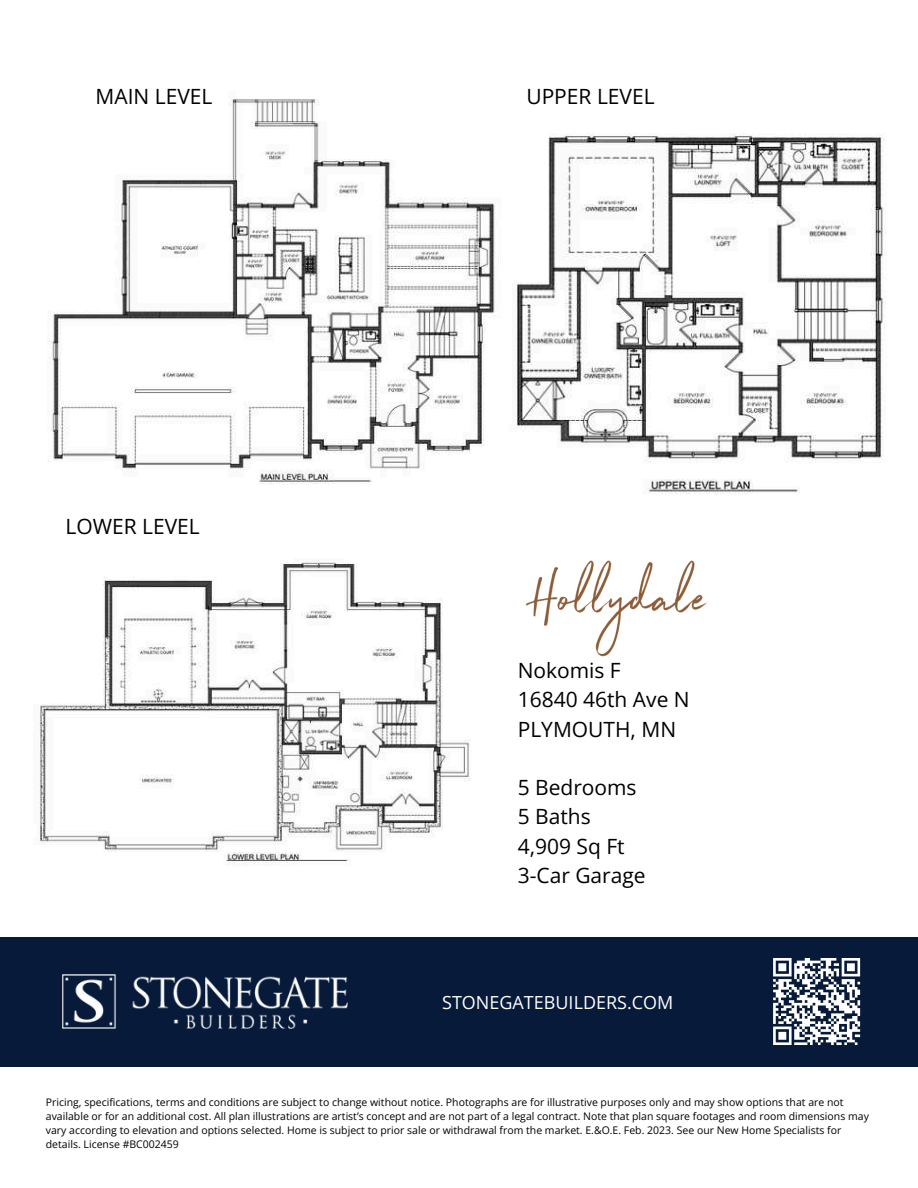
<style>
.page{position:relative;width:918px;height:1188px;background:#fff}
.page>*{position:absolute;margin:0;border:0;box-sizing:border-box;transform-origin:0 0}
.t1{font:21px/29.2px "Open Sans";color:#000}
.t2{font:18px "Open Sans";color:#fff}
.t3{font:10.5px/14px "Open Sans";color:#000}
</style>
<div class="page">
<div style="left:0;top:937px;width:918px;height:129px;background:#071a39"></div>
<img style="left:63px;top:975px;width:284px;height:54px">
<svg style="left:773px;top:958px;width:88px;height:87px"></svg>
<img style="left:525px;top:560px;width:182px;height:97px">
<img style="left:47px;top:99px;width:448px;height:386px">
<img style="left:517px;top:133px;width:370px;height:361px">
<img style="left:39px;top:562px;width:432px;height:304px">
<h1 class="t1" style="left:96px;top:81px;width:119px">MAIN LEVEL</h1>
<h1 class="t1" style="left:65px;top:512px;width:136px">LOWER LEVEL</h1>
<h1 class="t1" style="left:526px;top:81px;width:130px">UPPER LEVEL</h1>
<h1 class="t1" style="left:518px;top:655px;width:174px">Nokomis F<br>16840 46th Ave N<br>PLYMOUTH, MN</h1>
<h1 class="t1" style="left:518px;top:772px;width:130px">5 Bedrooms<br>5 Baths<br>4,909 Sq Ft<br>3-Car Garage</h1>
<h2 class="t2" style="left:442px;top:990px;width:233px">STONEGATEBUILDERS.COM</h2>
<p class="t3" style="left:46px;top:1095px;width:825px">Pricing, specifications, terms and conditions are subject to change without notice. Photographs are for illustrative purposes only and may show options that are not available or for an additional cost. All plan illustrations are artist’s concept and are not part of a legal contract. Note that plan square footages and room dimensions may vary according to elevation and options selected. Home is subject to prior sale or withdrawal from the market. E.&amp;O.E. Feb. 2023. See our New Home Specialists for details. License #BC002459</p>
</div>
